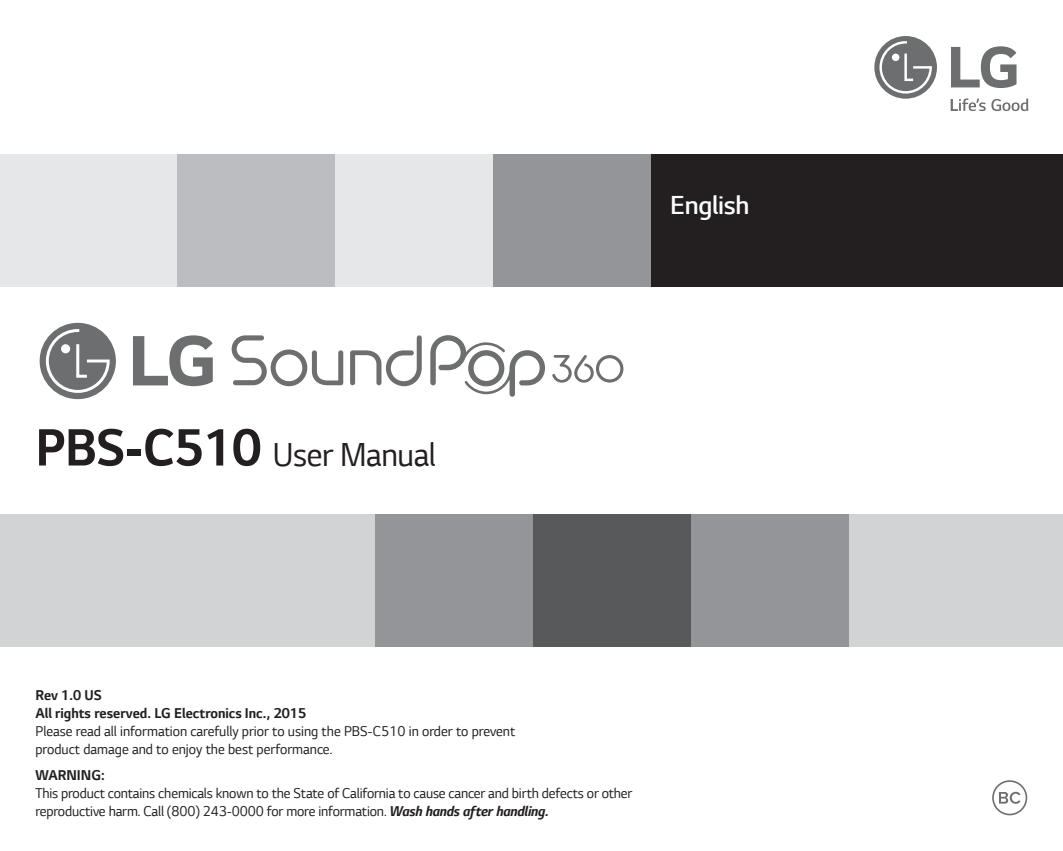
<style>
.page{position:relative;width:1063px;height:851px;background:#fff}
.page>*{position:absolute;margin:0;border:0;box-sizing:border-box;transform-origin:0 0}
.t1{font:35px "LG Smart";letter-spacing:-.01em;color:#231f20;scale:.95 1}
.t2{font:300 27.5px "LG Smart";letter-spacing:-.01em;color:#fff}
.t3{font:15px/18px "LG Smart";letter-spacing:-.01em;color:#231f20;scale:.96 1}
.t4{font:700 15px/18px "LG Smart";color:#231f20;scale:.96 1}
.s1{font-weight:700;font-size:55px}
.s2{font-weight:700;font-style:italic}
</style>
<div class="page">
<svg style="left:992px;top:780px;width:35px;height:35px"></svg>
<svg style="left:951px;top:46px;width:66px;height:42px"></svg>
<svg style="left:874px;top:36px;width:63px;height:63px"></svg>
<svg style="left:951px;top:98px;width:77px;height:13px"></svg>
<div style="left:0;top:514px;width:388px;height:132px;background:#d1d3d4"></div>
<div style="left:375px;top:514px;width:171px;height:132px;background:#939598"></div>
<div style="left:533px;top:514px;width:172px;height:132px;background:#58595b"></div>
<div style="left:692px;top:514px;width:171px;height:132px;background:#939598"></div>
<div style="left:850px;top:514px;width:213px;height:132px;background:#d1d3d4"></div>
<div style="left:0;top:154px;width:190px;height:132px;background:#e6e7e8"></div>
<div style="left:177px;top:154px;width:171px;height:132px;background:#bbbdc0"></div>
<div style="left:335px;top:154px;width:172px;height:132px;background:#e6e7e8"></div>
<div style="left:494px;top:154px;width:171px;height:132px;background:#939598"></div>
<div style="left:652px;top:154px;width:411px;height:132px;background:#231f20"></div>
<svg style="left:232px;top:335px;width:111px;height:51px"></svg>
<svg style="left:350px;top:335px;width:72px;height:51px"></svg>
<svg style="left:552px;top:355px;width:71px;height:27px"></svg>
<svg style="left:430px;top:335px;width:115px;height:61px"></svg>
<svg style="left:133px;top:335px;width:80px;height:51px"></svg>
<svg style="left:40px;top:323px;width:76px;height:76px"></svg>
<h1 class="t1" style="left:35px;top:440px;width:423px"><span class="s1">PBS-C510</span> User Manual</h1>
<h2 class="t2" style="left:670px;top:194px;width:81px">English</h2>
<p class="t4" style="left:35px;top:688px;width:283px">Rev 1.0 US<br>All rights reserved. LG Electronics Inc., 2015</p>
<p class="t3" style="left:35px;top:724px;width:501px">Please read all information carefully prior to using the PBS-C510 in order to prevent product damage and to enjoy the best performance.</p>
<p class="t4" style="left:35px;top:767px;width:74px">WARNING:</p>
<p class="t3" style="left:35px;top:785px;width:623px">This product contains chemicals known to the State of California to cause cancer and birth defects or other reproductive harm. Call (800) 243-0000 for more information. <span class="s2">Wash hands after handling.</span></p>
</div>
